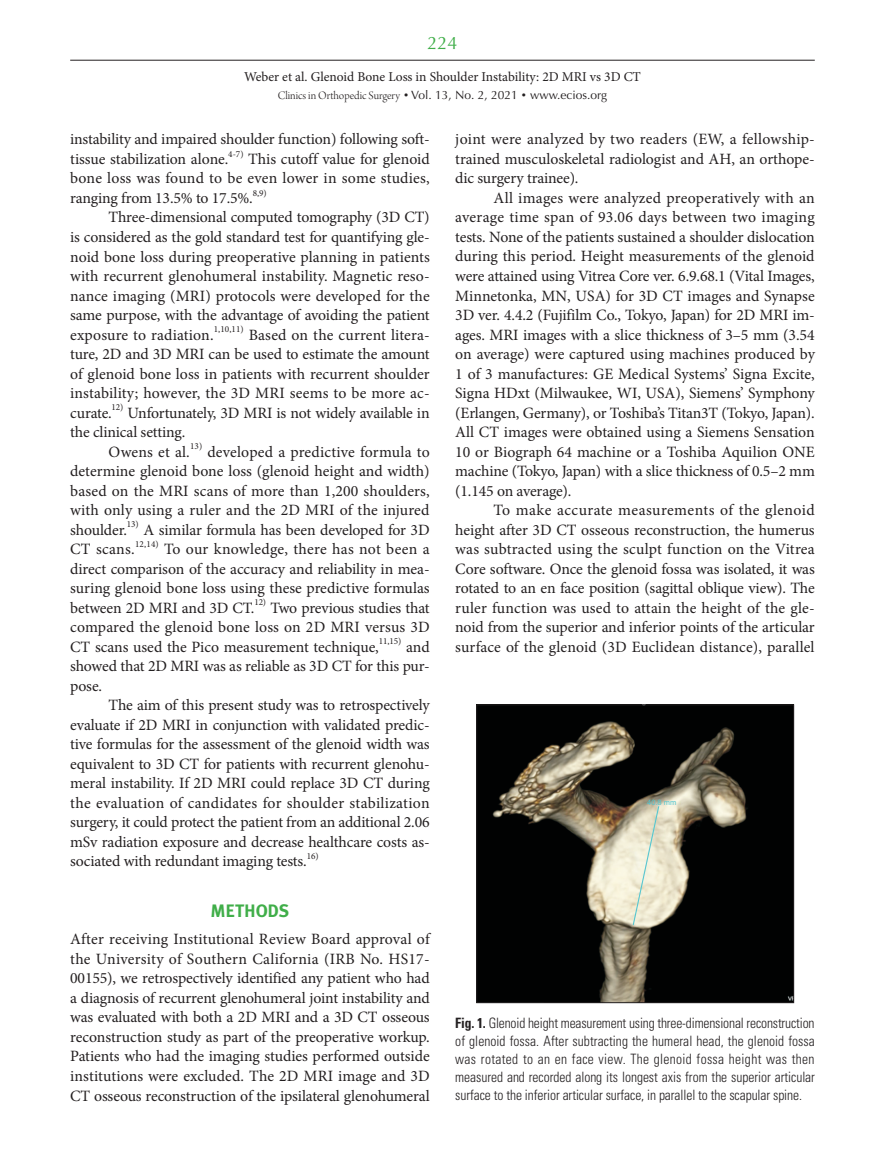
<style>
.page{position:relative;width:885px;height:1170px;background:#fff}
.page>*{position:absolute;margin:0;border:0;box-sizing:border-box;transform-origin:0 0}
.t1{font:700 18px "Meta Plus";letter-spacing:-.01em;color:#40ae49}
.t2{font:18px "Optima LT Std";color:#40ae49}
.t3{font:15.75px/19.5px "Minion Pro";letter-spacing:-.005em;color:#231f20;text-align:justify}
.t4{font:15.75px "Minion Pro";letter-spacing:.015em;color:#231f20}
.t5{font:300 condensed 14.25px/18px "Univers LT Std";letter-spacing:-.005em;color:#231f20;text-align:justify;scale:.95 1}
.t6{font:13.5px "Minion Pro";color:#231f20}
.t7{font:12px "Optima LT Std";color:#231f20}
.t8{font:9.15px "Minion Pro";letter-spacing:-.005em;color:#231f20}
.t9{font:7.5px "Arial";color:#54c5cf}
.s1{font-family:"Arno Pro Light Display"}
.s2{font-size:9px}
.s3{font-weight:700}
</style>
<div class="page">
<hr style="left:70px;top:60px;width:744px;height:1px;background:#231f20">
<img style="left:478px;top:706px;width:313px;height:294px">
<div style="left:476px;top:704px;width:317px;height:298px;border:1px solid #231f20"></div>
<svg style="left:632px;top:805px;width:27px;height:120px;background:#e3e3cd"></svg>
<p class="t2" style="left:427px;top:32px;width:32px">224</p>
<p class="t6" style="left:244px;top:68px;width:398px">Weber et al. Glenoid Bone Loss in Shoulder Instability: 2D MRI vs 3D CT</p>
<p class="t7" style="left:278px;top:88px;width:331px"><span class="s1">Clinics in Orthopedic Surgery</span> <span class="s2">•</span> Vol. 13, No. 2, 2021 <span class="s2">•</span> www.ecios.org</p>
<p class="t3" style="left:70px;top:130px;width:361px">instability and impaired shoulder function) following soft&shy;tissue stabilization alone.</p>
<p class="t3" style="left:455px;top:130px;width:361px">joint were analyzed by two readers (EW, a fellowship&shy;trained musculoskeletal radiologist and AH, an orthope&shy;dic surgery trainee).</p>
<p class="t3" style="left:455px;top:188px;width:361px;text-indent:38px">All images were analyzed preoperatively with an average time span of 93.06 days between two imaging tests. None of the patients sustained a shoulder dislocation during this period. Height measurements of the glenoid were attained using Vitrea Core ver. 6.9.68.1 (Vital Images, Minnetonka, MN, USA) for 3D CT images and Synapse 3D ver. 4.4.2 (Fujifilm Co., Tokyo, Japan) for 2D MRI im&shy;ages. MRI images with a slice thickness of 3–5 mm (3.54 on average) were captured using machines produced by 1 of 3 manufactures: GE Medical Systems’ Signa Excite, Signa HDxt (Milwaukee, WI, USA), Siemens’ Symphony (Erlangen, Germany), or Toshiba’s Titan3T (Tokyo, Japan).<br>All CT images were obtained using a Siemens Sensation 10 or Biograph 64 machine or a Toshiba Aquilion ONE machine (Tokyo, Japan) with a slice thickness of 0.5–2 mm (1.145 on average).</p>
<p class="t3" style="left:455px;top:500px;width:361px;text-indent:38px">To make accurate measurements of the glenoid height after 3D CT osseous reconstruction, the humerus was subtracted using the sculpt function on the Vitrea Core software. Once the glenoid fossa was isolated, it was rotated to an en face position (sagittal oblique view). The ruler function was used to attain the height of the gle&shy;noid from the superior and inferior points of the articular surface of the glenoid (3D Euclidean distance), parallel</p>
<p class="t8" style="left:228px;top:147px;width:17px">4-7)</p>
<p class="t3" style="left:70px;top:149px;width:361px;text-indent:178px">This cutoff value for glenoid bone loss was found to be even lower in some studies, ranging from 13.5% to 17.5%.</p>
<p class="t8" style="left:253px;top:186px;width:15px">8,9)</p>
<p class="t3" style="left:70px;top:208px;width:361px;text-indent:38px">Three-dimensional computed tomography (3D CT) is considered as the gold standard test for quantifying gle&shy;noid bone loss during preoperative planning in patients with recurrent glenohumeral instability. Magnetic reso&shy;nance imaging (MRI) protocols were developed for the same purpose, with the advantage of avoiding the patient exposure to radiation.</p>
<p class="t8" style="left:214px;top:323px;width:31px">1,10,11)</p>
<p class="t3" style="left:70px;top:325px;width:361px;text-indent:178px">Based on the current litera&shy;ture, 2D and 3D MRI can be used to estimate the amount of glenoid bone loss in patients with recurrent shoulder instability; however, the 3D MRI seems to be more ac&shy;curate.</p>
<p class="t8" style="left:112px;top:401px;width:13px">12)</p>
<p class="t3" style="left:127px;top:403px;width:303px">Unfortunately, 3D MRI is not widely available in</p>
<p class="t3" style="left:70px;top:422px;width:117px">the clinical setting.</p>
<p class="t4" style="left:108px;top:441px;width:83px">Owens et al.</p>
<p class="t8" style="left:190px;top:440px;width:14px">13)</p>
<p class="t3" style="left:70px;top:442px;width:361px;text-indent:137px">developed a predictive formula to determine glenoid bone loss (glenoid height and width) based on the MRI scans of more than 1,200 shoulders, with only using a ruler and the 2D MRI of the injured shoulder.</p>
<p class="t8" style="left:127px;top:518px;width:13px">13)</p>
<p class="t3" style="left:143px;top:520px;width:288px">A similar formula has been developed for 3D</p>
<p class="t3" style="left:70px;top:539px;width:66px">CT scans.</p>
<p class="t8" style="left:135px;top:537px;width:25px">12,14)</p>
<p class="t3" style="left:70px;top:539px;width:361px;text-indent:94px">To our knowledge, there has not been a direct comparison of the accuracy and reliability in mea&shy;suring glenoid bone loss using these predictive formulas between 2D MRI and 3D CT.</p>
<p class="t8" style="left:254px;top:596px;width:13px">12)</p>
<p class="t3" style="left:70px;top:598px;width:361px;text-indent:200px">Two previous studies that compared the glenoid bone loss on 2D MRI versus 3D CT scans used the Pico measurement technique,</p>
<p class="t8" style="left:378px;top:635px;width:24px">11,15)</p>
<p class="t3" style="left:70px;top:637px;width:361px;text-indent:336px">and showed that 2D MRI was as reliable as 3D CT for this pur&shy;pose.</p>
<p class="t3" style="left:70px;top:695px;width:361px;text-indent:38px">The aim of this present study was to retrospectively evaluate if 2D MRI in conjunction with validated predic&shy;tive formulas for the assessment of the glenoid width was equivalent to 3D CT for patients with recurrent glenohu&shy;meral instability. If 2D MRI could replace 3D CT during the evaluation of candidates for shoulder stabilization surgery, it could protect the patient from an additional 2.06 mSv radiation exposure and decrease healthcare costs as&shy;sociated with redundant imaging tests.</p>
<p class="t9" style="left:647px;top:799px;width:31px">40.8 mm</p>
<p class="t8" style="left:306px;top:849px;width:13px">16)</p>
<p class="t1" style="left:210px;top:899px;width:80px">METHODS</p>
<p class="t3" style="left:70px;top:929px;width:361px">After receiving Institutional Review Board approval of the University of Southern California (IRB No. HS17- 00155), we retrospectively identified any patient who had a diagnosis of recurrent glenohumeral joint instability and was evaluated with both a 2D MRI and a 3D CT osseous reconstruction study as part of the preoperative workup.<br>Patients who had the imaging studies performed outside institutions were excluded. The 2D MRI image and 3D CT osseous reconstruction of the ipsilateral glenohumeral</p>
<p class="t5" style="left:455px;top:1013px;width:380px"><span class="s3">Fig. 1.</span> Glenoid height measurement using three-dimensional reconstruction of glenoid fossa. After subtracting the humeral head, the glenoid fossa was rotated to an en face view. The glenoid fossa height was then measured and recorded along its longest axis from the superior articular surface to the inferior articular surface, in parallel to the scapular spine.</p>
</div>
